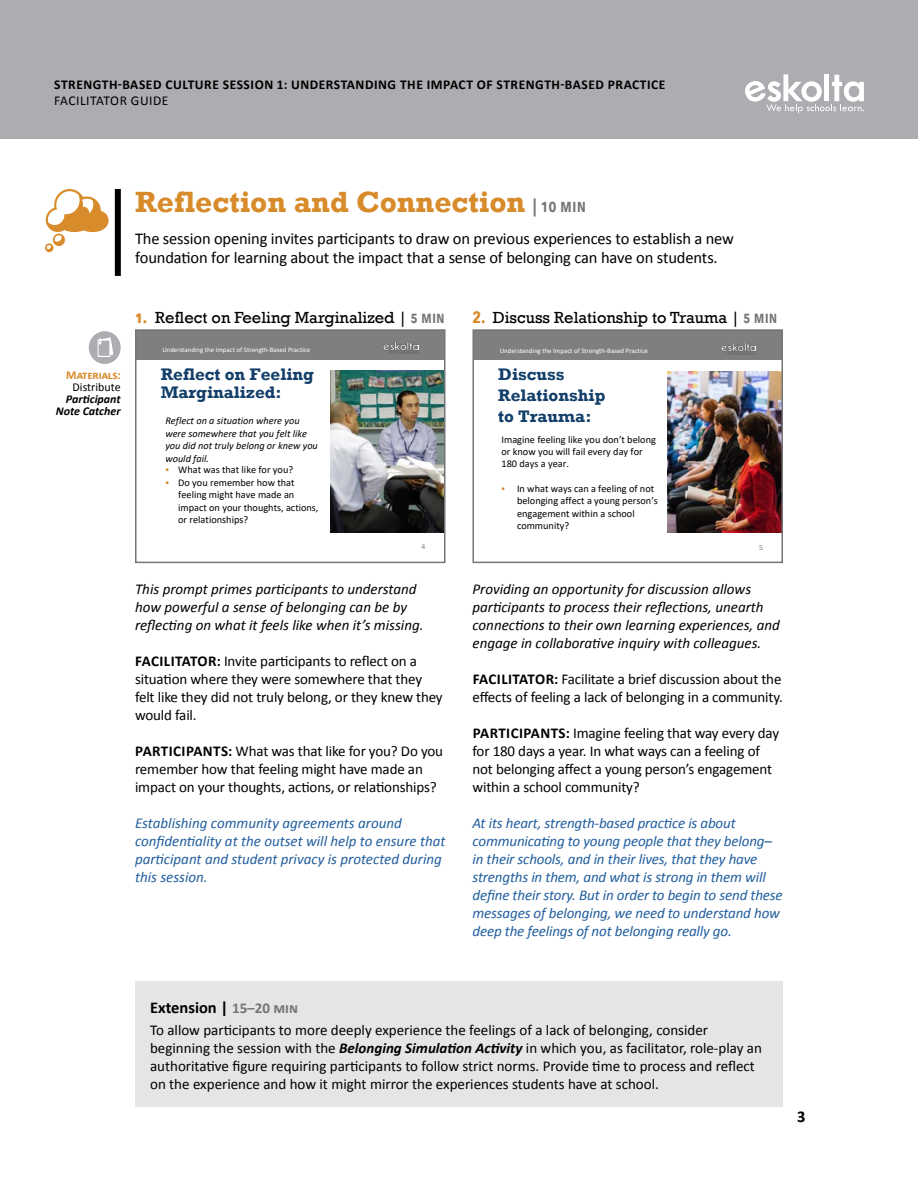
<style>
.page{position:relative;width:918px;height:1188px;background:#fff}
.page>*{position:absolute;margin:0;border:0;box-sizing:border-box;transform-origin:0 0}
.Session_Steps_-_Sect{font:700 30px "Rockwell";color:#d88b2a}
.t1{font:700 17.1px/20.5px "Rockwell";color:#143f6a}
.Session_Steps_-_Sect-2{font:16.5px/19.5px "Calibri";letter-spacing:-.01em;color:#000}
.t2{font:16.5px "Rockwell";color:#000}
.Extension_Title{font:700 16.5px "Calibri";color:#000}
.Session_Steps_-_2__F{font:15px/18px "Calibri";letter-spacing:-.01em;color:#000}
.Session_Steps_-_3__F{font:italic 15px/18px "Calibri";letter-spacing:-.01em;color:#215e9e}
.Extension_text{font:15px/18px "Calibri";color:#000}
.Session_Steps_-_1__E{font:italic 15px/18px "Calibri";color:#000}
.t3{font:700 13.5px "Calibri";letter-spacing:.04em;color:#000}
.t4{font:13.5px "Calibri";letter-spacing:.04em;color:#000}
.Materials_Side_bar{font:italic 700 12px/12px "Calibri";color:#000;text-align:right}
.Materials_Sidebar_He{font:700 12px "Calibri";letter-spacing:-.01em;color:#d88b2a}
.Materials_Side_bar-2{font:12px "Calibri";color:#000}
.t5{font:10.35px/12.5px "Calibri";color:#000}
.t6{font:italic 10.35px/12.5px "Calibri";color:#000}
.t7{font:7.8px "Calibri";color:#7f7f7f}
.t8{font:6.9px "Calibri";color:#fff}
.s1{font-family:"Avenir Next Condensed";font-weight:600;font-size:18px;color:#737578}
.s2{font-family:"Avenir Next Condensed";font-weight:700;color:#d88b2a}
.s3{font-family:"Avenir Next Condensed";font-weight:600;color:#737578}
.s4{color:#d38829}
.s5{font-weight:700}
.s6{font-size:15px;color:#737578}
.s7{font-weight:700;font-style:italic}
</style>
<div class="page">
<div style="left:0;top:0;width:918px;height:138px;background:#acadb1"></div>
<svg style="left:745px;top:74px;width:119px;height:39px"></svg>
<div style="left:115px;top:189px;width:6px;height:87px;background:#000"></div>
<svg style="left:45px;top:189px;width:64px;height:63px"></svg>
<div style="left:136px;top:330px;width:309px;height:29px;background:#7f7f7f"></div>
<img style="left:384px;top:342px;width:34px;height:12px">
<img style="left:330px;top:371px;width:113px;height:161px">
<div style="left:135px;top:329px;width:311px;height:234px;border:2px solid #737578"></div>
<div style="left:473px;top:330px;width:309px;height:30px;background:#7f7f7f"></div>
<img style="left:721px;top:343px;width:35px;height:12px">
<img style="left:668px;top:372px;width:112px;height:160px">
<div style="left:472px;top:329px;width:311px;height:234px;border:2px solid #737578"></div>
<div style="left:89px;top:331px;width:32px;height:33px;background:#acadb1;border-radius:50%"></div>
<svg style="left:98px;top:338px;width:15px;height:19px"></svg>
<div style="left:136px;top:981px;width:647px;height:126px;background:#e6e5e6"></div>
<p class="t3" style="left:54px;top:76px;width:247px">STRENGTH-BASED CULTURE SESSION 1: UND</p>
<p class="t3" style="left:319px;top:76px;width:37px">ERSTANDIN</p>
<p class="t3" style="left:388px;top:76px;width:229px">G THE IMPACT OF STRENGTH-BASED PRAC</p>
<p class="t3" style="left:640px;top:76px;width:27px">TICE</p>
<p class="t4" style="left:54px;top:92px;width:116px">FACILITATOR GUIDE</p>
<p class="Session_Steps_-_Sect" style="left:135px;top:183px;width:453px">Reflection and Connection <span class="s1">| 10 min</span></p>
<p class="Session_Steps_-_Sect-2" style="left:135px;top:229px;width:601px">The session opening invites participants to draw on previous experiences to establish a new foundation for learning about the impact that a sense of belonging can have on students.</p>
<p class="Materials_Sidebar_He" style="left:66px;top:367px;width:56px">MATERIALS:</p>
<p class="Materials_Side_bar-2" style="left:73px;top:379px;width:50px">Distribute</p>
<p class="Materials_Side_bar" style="left:56px;top:393px;width:66px">Participant<br>Note Catcher</p>
<p class="t2" style="left:135px;top:307px;width:311px"><span class="s2">1.</span> Reflect on Feeling Marginalized | <span class="s3">5 min</span></p>
<p class="t8" style="left:162px;top:345px;width:149px">Understanding the Impact of Strength-Based Practice</p>
<p class="t1" style="left:161px;top:365px;width:155px;line-height:18px">Reflect on Feeling<br>Marginalized:</p>
<p class="t6" style="left:165px;top:414px;width:154px">Reflect on a situation where you were somewhere that you felt like you did not truly belong or knew you would fail.</p>
<p class="t5" style="left:165px;top:464px;width:129px"><span class="s4">▪</span> What was that like for you?</p>
<p class="t5" style="left:178px;top:476px;width:142px;text-indent:-13px"><span class="s4">▪</span> Do you remember how that feeling might have made an impact on your thoughts, actions, or relationships?</p>
<p class="t7" style="left:422px;top:541px;width:5px">4</p>
<p class="Session_Steps_-_1__E" style="left:135px;top:579px;width:290px">This prompt primes participants to understand how powerful a sense of belonging can be by reflecting on what it feels like when it’s missing.</p>
<p class="Session_Steps_-_2__F" style="left:135px;top:652px;width:309px"><span class="s5">FACILITATO R:</span> Invite participants to reflect on a situation where they were somewhere that they felt like they did not truly belong, or they knew they would fail.</p>
<p class="Session_Steps_-_2__F" style="left:135px;top:742px;width:310px"><span class="s5">PARTICIPANTS:</span> What was that like for you? Do you remember how that feeling might have made an impact on your thoughts, actions, or relationships?</p>
<p class="Session_Steps_-_3__F" style="left:135px;top:813px;width:312px">Establishing community agreements around confidentiality at the outset will help to ensure that participant and student privacy is protected during this session.</p>
<p class="t2" style="left:472px;top:307px;width:307px"><span class="s2">2.</span> Discuss Relationship to Trauma | <span class="s3">5 min</span></p>
<p class="t8" style="left:500px;top:346px;width:149px">Understanding the Impact of Strength-Based Practice</p>
<p class="t1" style="left:498px;top:364px;width:109px">Discuss<br>Relationship to Trauma:</p>
<p class="t5" style="left:502px;top:433px;width:156px">Imagine feeling like you don’t belong or know you will fail every day for<br>180 days a year.</p>
<p class="t5" style="left:517px;top:482px;width:142px;text-indent:-15px"><span class="s4">▪</span> In what ways can a feeling of not belonging affect a young person’s engagement within a school community?</p>
<p class="t7" style="left:759px;top:542px;width:5px">5</p>
<p class="Session_Steps_-_1__E" style="left:472px;top:579px;width:309px">Providing an opportunity for discussion allows participants to process their reflections, unearth connections to their own learning experiences, and engage in collaborative inquiry with colleagues.</p>
<p class="Session_Steps_-_2__F" style="left:473px;top:670px;width:312px"><span class="s5">FACILITATO R:</span> Facilitate a brief discussion about the effects of feeling a lack of belonging in a community.</p>
<p class="Session_Steps_-_2__F" style="left:473px;top:724px;width:308px"><span class="s5">PARTICIPANTS:</span> Imagine feeling that way every day for 180 days a year. In what ways can a feeling of not belonging affect a young person’s engagement within a school community?</p>
<p class="Session_Steps_-_3__F" style="left:473px;top:813px;width:312px">At its heart, strength-based practice is about communicating to young people that they belong– in their schools, and in their lives, that they have strengths in them, and what is strong in them will define their story. But in order to begin to send these messages of belonging, we need to understand how deep the feelings of not belonging really go.</p>
<p class="Extension_Title" style="left:150px;top:997px;width:149px">EXTENSION | <span class="s6">15–20 MIN</span></p>
<p class="Extension_text" style="left:150px;top:1021px;width:613px">To allow participants to more deeply experience the feelings of a lack of belonging, consider beginning the session with the <span class="s7">Belonging Simulation Activity</span> in which you, as facilitator, role-play an authoritative figure requiring participants to follow strict norms. Provide time to process and reflect on the experience and how it might mirror the experiences students have at school.</p>
<p class="Extension_Title" style="left:797px;top:1106px;width:10px">3</p>
</div>
